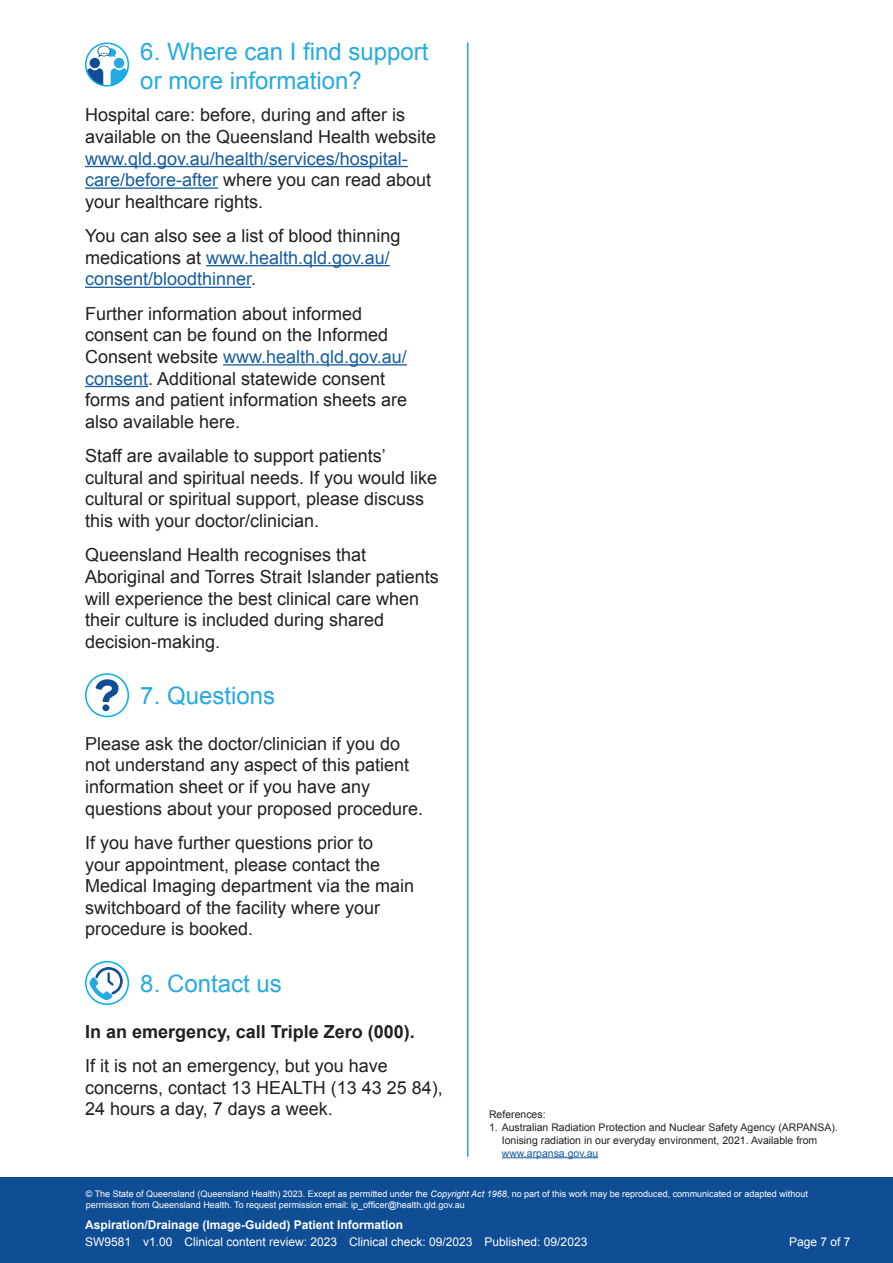
<style>
.page{position:relative;width:893px;height:1263px;background:#fff}
.page>*{position:absolute;margin:0;border:0;box-sizing:border-box;transform-origin:0 0}
.t1{font:24px/28.8px "Arial";color:#24aae1}
.t2{font:18px/21.6px "Arial";color:#231f20}
.t3{font:18px/21.6px "Arial";color:#175d9e}
.t4{font:700 18px "Arial";color:#231f20}
.t5{font:12px "Arial";color:#fff}
.t6{font:700 12px "Arial";color:#fff}
.t7{font:10.5px/12.6px "Arial";color:#231f20}
.t8{font:10.5px "Arial";color:#175d9e}
.t9{font:9px/10.8px "Arial";color:#fff}
.s1{color:#231f20}
.s2{color:#175d9e}
.s3{font-style:italic}
</style>
<div class="page">
<div style="left:0;top:1178px;width:893px;height:85px;background:#0f4d95"></div>
<hr style="left:467px;top:43px;width:1px;height:1114px;background:#24aae1">
<hr style="left:85px;top:166px;width:323px;height:1px;background:#175d9e">
<hr style="left:85px;top:187px;width:133px;height:2px;background:#175d9e">
<hr style="left:206px;top:265px;width:184px;height:1px;background:#175d9e">
<hr style="left:85px;top:287px;width:166px;height:1px;background:#175d9e">
<hr style="left:223px;top:364px;width:184px;height:1px;background:#175d9e">
<hr style="left:85px;top:386px;width:63px;height:1px;background:#175d9e">
<svg style="left:86px;top:46px;width:42px;height:38px"></svg>
<div style="left:114px;top:58px;width:10px;height:10px;background:#24aae1;border-radius:50%"></div>
<div style="left:85px;top:43px;width:44px;height:44px;border:2px solid #00aeef;border-radius:50%"></div>
<svg style="left:96px;top:679px;width:23px;height:32px"></svg>
<div style="left:85px;top:673px;width:44px;height:44px;border:2px solid #00aeef;border-radius:50%"></div>
<svg style="left:86px;top:962px;width:42px;height:42px"></svg>
<svg style="left:89px;top:966px;width:34px;height:35px"></svg>
<div style="left:85px;top:961px;width:44px;height:44px;border:2px solid #00aeef;border-radius:50%"></div>
<hr style="left:502px;top:1157px;width:96px;height:1px;background:#175d9e">
<h1 class="t1" style="left:140px;top:37px;width:290px">6. Where can I find support or more information?</h1>
<p class="t2" style="left:85px;top:104px;width:353px">Hospital care: before, during and after is available on the Queensland Health website</p>
<p class="t3" style="left:85px;top:148px;width:348px">www.qld.gov.au/health/services/hospital&shy;care/before-after <span class="s1">where you can read about your healthcare rights.</span></p>
<p class="t2" style="left:85px;top:225px;width:317px">You can also see a list of blood thinning medications at <span class="s2">www.health.qld.gov.au/ consent/bloodthinner</span>.</p>
<p class="t2" style="left:85px;top:303px;width:324px">Further information about informed consent can be found on the Informed Consent website <span class="s2">www.health.qld.gov.au/ consent</span>. Additional statewide consent forms and patient information sheets are also available here.</p>
<p class="t2" style="left:85px;top:445px;width:354px">Staff are available to support patients’ cultural and spiritual needs. If you would like cultural or spiritual support, please discuss this with your doctor/clinician.</p>
<p class="t2" style="left:85px;top:544px;width:355px">Queensland Health recognises that Aboriginal and Torres Strait Islander patients will experience the best clinical care when their culture is included during shared decision-making.</p>
<h1 class="t1" style="left:140px;top:681px;width:136px">7. Questions</h1>
<p class="t2" style="left:85px;top:733px;width:340px">Please ask the doctor/clinician if you do not understand any aspect of this patient information sheet or if you have any questions about your proposed procedure.</p>
<p class="t2" style="left:85px;top:832px;width:331px">If you have further questions prior to<br>your appointment, please contact the Medical Imaging department via the main switchboard of the facility where your procedure is booked.</p>
<h1 class="t1" style="left:140px;top:969px;width:143px">8. Contact us</h1>
<p class="t4" style="left:85px;top:1019px;width:331px">In an emergency, call Triple Zero (000).</p>
<p class="t2" style="left:85px;top:1055px;width:359px">If it is not an emergency, but you have concerns, contact 13 HEALTH (13 43 25 84),<br>24 hours a day, 7 days a week.</p>
<p class="t7" style="left:489px;top:1108px;width:58px">References:</p>
<p class="t7" style="left:502px;top:1121px;width:337px;text-indent:-13px">1. Australian Radiation Protection and Nuclear Safety Agency (ARPANSA).<br>Ionising radiation in our everyday environment, 2021. Available from</p>
<p class="t8" style="left:502px;top:1146px;width:98px">www.arpansa.gov.au</p>
<p class="t9" style="left:86px;top:1189px;width:724px">© The State of Queensland (Queensland Health) 2023. Except as permitted under the <span class="s3">Copyright Act 1968</span>, no part of this work may be reproduced, communicated or adapted without permission from Queensland Health. To request permission email: ip_officer@health.qld.gov.au</p>
<p class="t6" style="left:85px;top:1217px;width:320px">Aspiration/Drainage (Image-Guided) Patient Information</p>
<p class="t5" style="left:85px;top:1234px;width:504px">SW9581 v1.00 Clinical content review: 2023 Clinical check: 09/2023 Published: 09/2023</p>
<p class="t5" style="left:789px;top:1234px;width:63px">Page 7 of 7</p>
</div>
